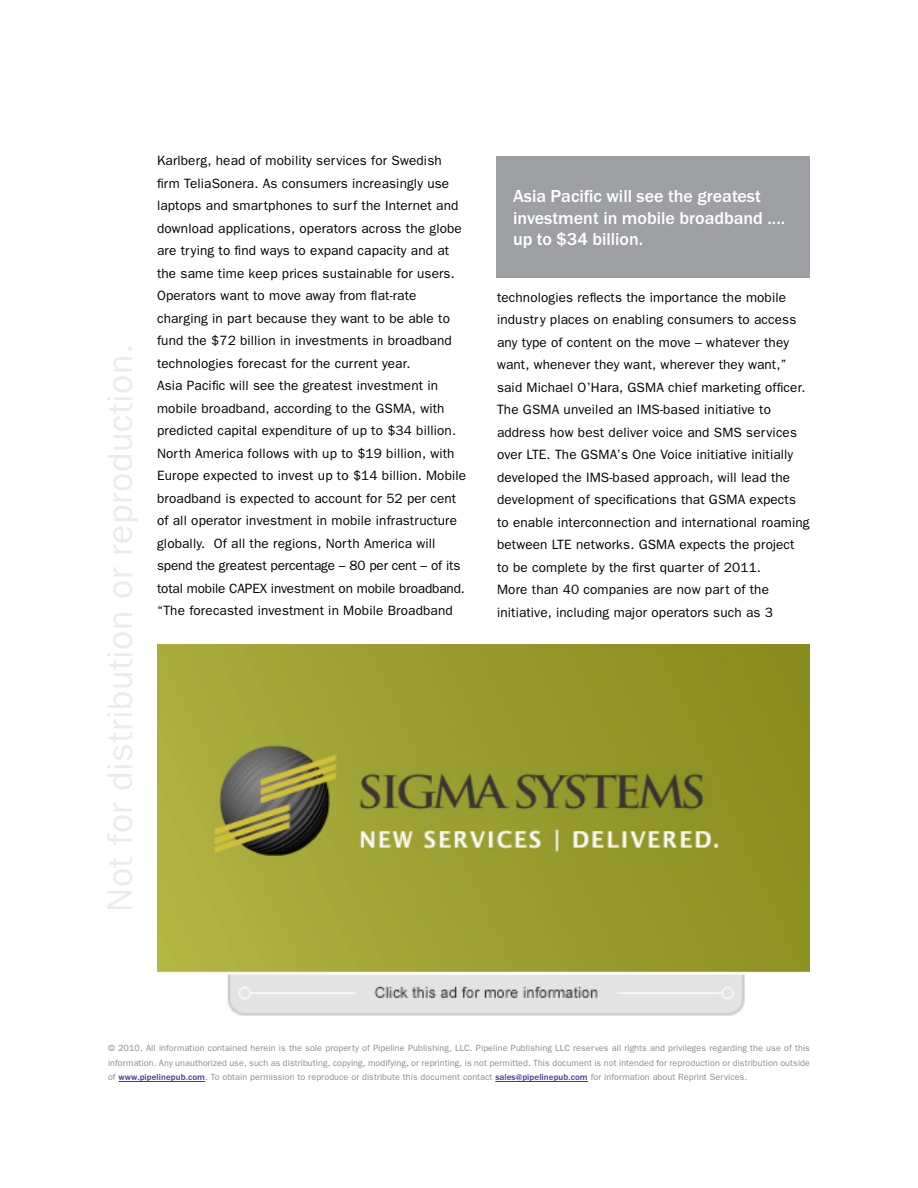
<style>
.page{position:relative;width:918px;height:1188px;background:#fff}
.page>*{position:absolute;margin:0;border:0;box-sizing:border-box;transform-origin:0 0}
.t1{font:500 18px/21.6px "Franklin Gothic EF";color:#fff}
.Body_Copy{font:13.5px/22.5px "Franklin Gothic";letter-spacing:.01em;color:#000}
.t2{font:9px/14.4px "Franklin Gothic";letter-spacing:.01em;color:#8a8c8e;text-align:justify}
.s1{font-family:"Franklin Gothic EF";font-weight:500;color:#3d3895}
</style>
<div class="page">
<hr style="left:119px;top:1081px;width:86px;height:1px;background:#3d3895">
<hr style="left:495px;top:1081px;width:93px;height:1px;background:#3d3895">
<div style="left:496px;top:156px;width:314px;height:122px;background:#9d9fa2"></div>
<img style="left:158px;top:645px;width:652px;height:371px">
<p class="Body_Copy" style="left:157px;top:149px;width:306px">Karlberg, head of mobility services for Swedish firm TeliaSonera. As consumers increasingly use laptops and smartphones to surf the Internet and download applications, operators across the globe are trying to find ways to expand capacity and at the same time keep prices sustainable for users.</p>
<p class="Body_Copy" style="left:157px;top:284px;width:296px">Operators want to move away from flat-rate charging in part because they want to be able to fund the $72 billion in investments in broadband technologies forecast for the current year.</p>
<p class="Body_Copy" style="left:157px;top:374px;width:311px">Asia Pacific will see the greatest investment in mobile broadband, according to the GSMA, with predicted capital expenditure of up to $34 billion.<br>North America follows with up to $19 billion, with Europe expected to invest up to $14 billion. Mobile broadband is expected to account for 52 per cent of all operator investment in mobile infrastructure globally. Of all the regions, North America will spend the greatest percentage – 80 per cent – of its total mobile CAPEX investment on mobile broadband.</p>
<p class="Body_Copy" style="left:157px;top:599px;width:297px">“The forecasted investment in Mobile Broadband</p>
<p class="t1" style="left:513px;top:185px;width:274px">Asia Pacific will see the greatest investment in mobile broadband .... up to $34 billion.</p>
<p class="Body_Copy" style="left:497px;top:286px;width:310px">technologies reflects the importance the mobile industry places on enabling consumers to access any type of content on the move – whatever they want, whenever they want, wherever they want,” said Michael O’Hara, GSMA chief marketing officer.</p>
<p class="Body_Copy" style="left:497px;top:398px;width:314px">The GSMA unveiled an IMS-based initiative to address how best deliver voice and SMS services over LTE. The GSMA’s One Voice initiative initially developed the IMS-based approach, will lead the development of specifications that GSMA expects to enable interconnection and international roaming between LTE networks. GSMA expects the project to be complete by the first quarter of 2011.</p>
<p class="Body_Copy" style="left:497px;top:578px;width:277px">More than 40 companies are now part of the initiative, including major operators such as 3</p>
<p class="t2" style="left:108px;top:1041px;width:704px">© 2010, All information contained herein is the sole property of Pipeline Publishing, LLC. Pipeline Publishing LLC reserves all rights and privileges regarding the use of this information. Any unauthorized use, such as distributing, copying, modifying, or reprinting, is not permitted. This document is not intended for reproduction or distribution outside of <span class="s1">www.pipelinepub.com</span>. To obtain permission to reproduce or distribute this document contact <span class="s1">sales@pipelinepub.com</span> for information about Reprint Services.</p>
</div>
